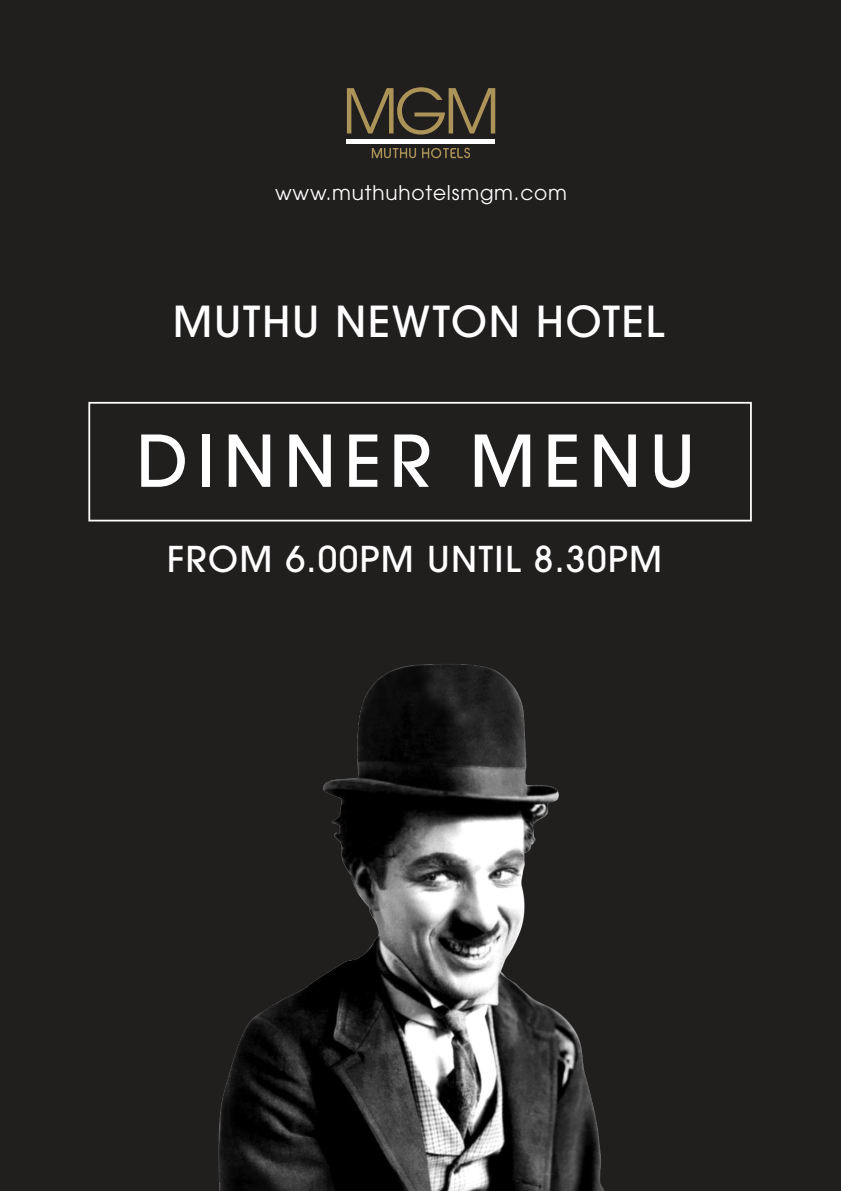
<style>
.page{position:relative;width:842px;height:1191px;background:#fff}
.page>*{position:absolute;margin:0;border:0;box-sizing:border-box;transform-origin:0 0}
.t1{font:500 70.8px "ITC Avant Garde Pro";letter-spacing:.12em;color:#fff}
.t2{font:500 42.4px "ITC Avant Garde Pro";letter-spacing:.04em;color:#fff}
.t3{font:500 35.4px "ITC Avant Garde Pro";letter-spacing:.04em;color:#fff}
.t4{font:20.2px "ITC Avant Garde Pro";letter-spacing:.04em;color:#fff}
</style>
<div class="page">
<div style="left:1px;top:0;width:840px;height:1191px;background:#211e1e"></div>
<svg style="left:372px;top:148px;width:44px;height:10px"></svg>
<svg style="left:422px;top:148px;width:48px;height:10px"></svg>
<hr style="left:347px;top:139px;width:148px;height:4px;background:#fff">
<svg style="left:347px;top:87px;width:148px;height:48px"></svg>
<div style="left:88px;top:402px;width:664px;height:119px;border:2px solid #fff"></div>
<img style="left:218px;top:664px;width:386px;height:527px">
<p class="t4" style="left:275px;top:180px;width:293px">www.muthuhotelsmgm.com</p>
<h2 class="t2" style="left:173px;top:294px;width:493px">MUTHU NEWTON HOTEL</h2>
<h1 class="t1" style="left:137px;top:416px;width:560px">DINNER MENU</h1>
<h3 class="t3" style="left:167px;top:537px;width:496px">FROM 6.00PM UNTIL 8.30PM</h3>
</div>
